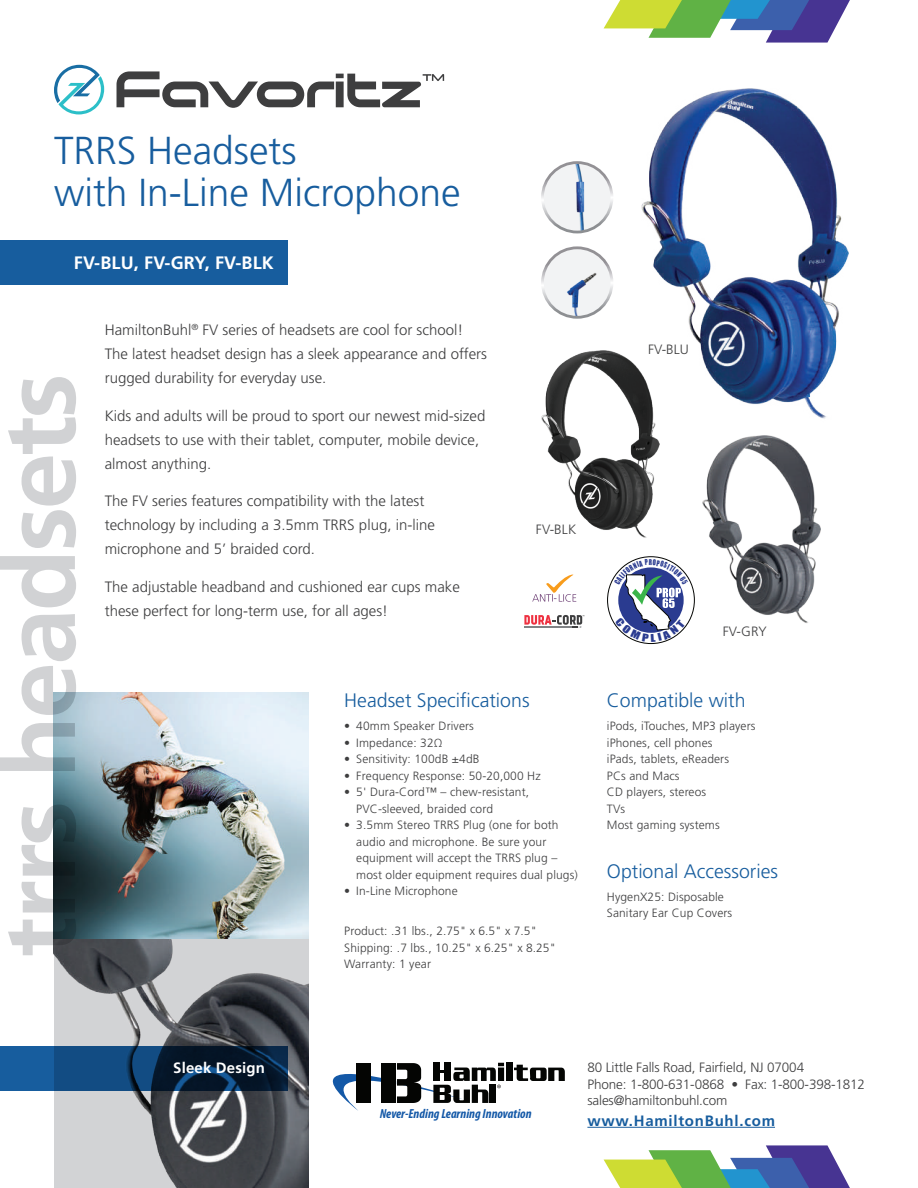
<style>
.page{position:relative;width:918px;height:1188px;background:#fff}
.page>*{position:absolute;margin:0;border:0;box-sizing:border-box;transform-origin:0 0}
.t1{font:700 101.25px "Frutiger LT Std";letter-spacing:-.025em;color:#d1d2d4}
.t2{font:300 39px/42px "Frutiger LT Std";color:#175d9e}
.t3{font:300 19.5px "Frutiger LT Std";color:#175d9e}
.t4{font:700 18px "Frutiger LT Std";letter-spacing:.01em;color:#fff}
.t5{font:300 15px/24px "Frutiger LT Std";color:#3e3e3f}
.t6{font:700 15px "Frutiger LT Std";letter-spacing:.05em;color:#175d9e}
.t7{font:700 15px "Frutiger LT Std";letter-spacing:.01em;color:#fff}
.t8{font:300 13.5px/16.2px "Frutiger LT Std";letter-spacing:-.01em;color:#3e3e3f}
.t9{font:italic 700 condensed 13.2px "Myriad Pro";color:#1358a7}
.t10{font:300 12px/16.5px "Frutiger LT Std";letter-spacing:.01em;color:#3e3e3f}
</style>
<div class="page">
<div style="left:0;top:240px;width:288px;height:45px;background:#175d9e"></div>
<img style="left:54px;top:692px;width:254px;height:247px">
<svg style="left:54px;top:939px;width:254px;height:249px;background:#888a8e"></svg>
<svg style="left:0;top:1046px;width:288px;height:45px;background:#0d3862"></svg>
<svg style="left:117px;top:71px;width:327px;height:37px"></svg>
<svg style="left:54px;top:65px;width:50px;height:49px"></svg>
<img style="left:703px;top:436px;width:117px;height:187px">
<img style="left:541px;top:351px;width:118px;height:187px">
<img style="left:641px;top:89px;width:207px;height:334px">
<div style="left:542px;top:163px;width:70px;height:69px;background:#f2f3f4;border-radius:50%"></div>
<img style="left:575px;top:165px;width:9px;height:64px">
<div style="left:541px;top:161px;width:72px;height:72px;border:3px solid #fff;border-radius:50%"></div>
<img style="left:542px;top:248px;width:70px;height:69px;border-radius:35px">
<div style="left:541px;top:246px;width:72px;height:73px;border:3px solid #fff;border-radius:50%"></div>
<hr style="left:587px;top:1127px;width:188px;height:1px;background:#175d9e">
<div style="left:506px;top:1063px;width:7px;height:18px;background:#040503"></div>
<svg style="left:514px;top:1065px;width:51px;height:16px"></svg>
<svg style="left:332px;top:1063px;width:172px;height:48px"></svg>
<svg style="left:604px;top:0;width:246px;height:43px"></svg>
<svg style="left:604px;top:1145px;width:246px;height:43px"></svg>
<svg style="left:532px;top:575px;width:44px;height:27px"></svg>
<svg style="left:524px;top:615px;width:60px;height:13px"></svg>
<svg style="left:614px;top:559px;width:74px;height:83px"></svg>
<h2 class="t2" style="left:54px;top:130px;width:408px">TRRS Headsets<br>with In-Line Microphone</h2>
<h3 class="t4" style="left:74px;top:252px;width:202px">FV-BLU, FV-GRY, FV-BLK</h3>
<h1 class="t1" style="left:-20px;top:957px;width:585px;rotate:-90deg">trrs headsets</h1>
<p class="t5" style="left:105px;top:319px;width:384px">HamiltonBuhl<sup>®</sup> FV series of headsets are cool for school!<br>The latest headset design has a sleek appearance and offers rugged durability for everyday use.</p>
<p class="t5" style="left:105px;top:404px;width:382px">Kids and adults will be proud to sport our newest mid-sized headsets to use with their tablet, computer, mobile device, almost anything.</p>
<p class="t5" style="left:105px;top:490px;width:332px">The FV series features compatibility with the latest technology by including a 3.5mm TRRS plug, in-line microphone and 5’ braided cord.</p>
<p class="t5" style="left:105px;top:575px;width:357px">The adjustable headband and cushioned ear cups make these perfect for long-term use, for all ages!</p>
<p class="t8" style="left:536px;top:521px;width:42px">FV-BLK</p>
<h3 class="t3" style="left:344px;top:689px;width:187px">Headset Specifications</h3>
<p class="t10" style="left:344px;top:718px;width:131px">• 40mm Speaker Drivers</p>
<p class="t10" style="left:344px;top:735px;width:100px">• Impedance: 32Ω</p>
<p class="t10" style="left:344px;top:751px;width:137px">• Sensitivity: 100dB ±4dB</p>
<p class="t10" style="left:344px;top:768px;width:198px">• Frequency Response: 50-20,000 Hz</p>
<p class="t10" style="left:356px;top:784px;width:174px;text-indent:-12px">• 5' Dura-Cord™ – chew-resistant,<br>PVC-sleeved, braided cord</p>
<p class="t10" style="left:356px;top:817px;width:223px;text-indent:-12px">• 3.5mm Stereo TRRS Plug (one for both audio and microphone. Be sure your equipment will accept the TRRS plug – most older equipment requires dual plugs)</p>
<p class="t10" style="left:344px;top:883px;width:115px">• In-Line Microphone</p>
<p class="t10" style="left:344px;top:923px;width:213px">Product: .31 lbs., 2.75" x 6.5" x 7.5"<br>Shipping: .7 lbs., 10.25" x 6.25" x 8.25"<br>Warranty: 1 year</p>
<p class="t8" style="left:648px;top:341px;width:42px">FV-BLU</p>
<p class="t8" style="left:723px;top:623px;width:45px">FV-GRY</p>
<h3 class="t3" style="left:607px;top:689px;width:140px">Compatible with</h3>
<p class="t10" style="left:607px;top:718px;width:150px">iPods, iTouches, MP3 players iPhones, cell phones<br>iPads, tablets, eReaders<br>PCs and Macs<br>CD players, stereos<br>TVs<br>Most gaming systems</p>
<h3 class="t3" style="left:607px;top:860px;width:173px">Optional Accessories</h3>
<p class="t10" style="left:607px;top:889px;width:127px">HygenX25: Disposable<br>Sanitary Ear Cup Covers</p>
<p class="t7" style="left:173px;top:1059px;width:93px">Sleek Design</p>
<p class="t9" style="left:380px;top:1106px;width:153px">Never-Ending Learning Innovation</p>
<p class="t8" style="left:587px;top:1060px;width:279px">80 Little Falls Road, Fairfield, NJ 07004<br>Phone: 1-800-631-0868 • Fax: 1-800-398-1812 sales@hamiltonbuhl.com</p>
<p class="t6" style="left:587px;top:1112px;width:189px">www.HamiltonBuhl.com</p>
</div>
